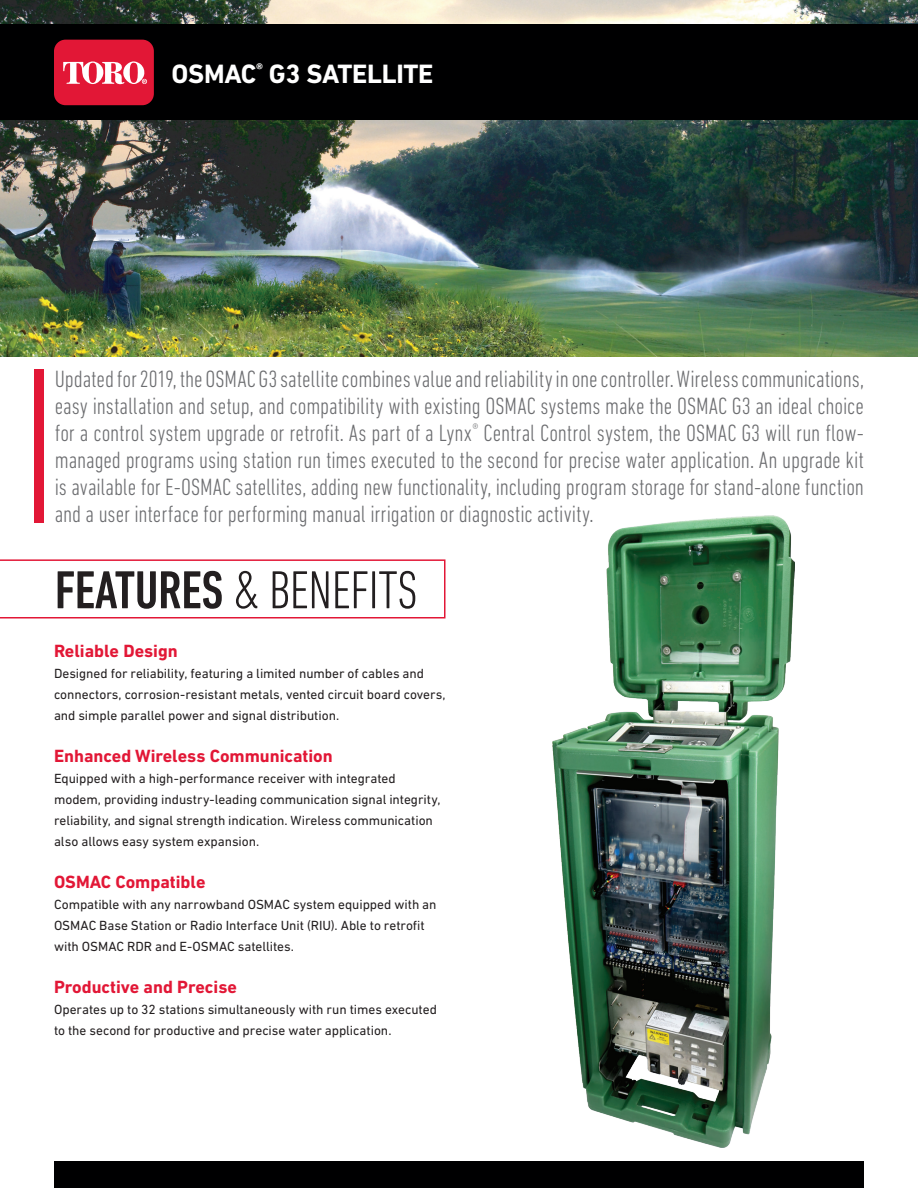
<style>
.page{position:relative;width:918px;height:1188px;background:#fff}
.page>*{position:absolute;margin:0;border:0;box-sizing:border-box;transform-origin:0 0}
.t1{font:300 condensed 54.3px "DIN Next LT Pro";letter-spacing:-.01em;color:#231f20}
.t2{font:700 27px "DIN Next LT Pro";letter-spacing:-.01em;color:#fff}
.t3{font:300 condensed 24px/27px "DIN Next LT Pro";letter-spacing:-.005em;color:#6c6d70;text-align:justify}
.t4{font:700 18px "DIN Next LT Pro";color:#e21736}
.t5{font:13.5px/21px "DIN Next LT Pro";letter-spacing:-.005em;color:#231f20}
.s1{font-weight:500}
</style>
<div class="page">
<img style="left:553px;top:515px;width:241px;height:632px">
<div style="left:54px;top:1162px;width:810px;height:26px;background:#000001"></div>
<img style="left:0;top:0;width:918px;height:357px">
<div style="left:34px;top:369px;width:10px;height:153px;background:#e21736"></div>
<svg style="left:0;top:559px;width:446px;height:60px"></svg>
<div style="left:0;top:25px;width:918px;height:95px;background:#000001"></div>
<div style="left:54px;top:40px;width:100px;height:65px;background:#e21736;border-radius:12px"></div>
<svg style="left:63px;top:61px;width:84px;height:23px"></svg>
<p class="t2" style="left:172px;top:58px;width:263px">OSMAC<sup>®</sup> G3 SATELLITE</p>
<p class="t3" style="left:55px;top:365px;width:811px">Updated for 2019, the OSMAC G3 satellite combines value and reliability in one controller. Wireless communications, easy installation and setup, and compatibility with existing OSMAC systems make the OSMAC G3 an ideal choice for a control system upgrade or retrofit. As part of a Lynx<sup>®</sup> Central Control system, the OSMAC G3 will run flow&shy;managed programs using station run times executed to the second for precise water application. An upgrade kit is available for E-OSMAC satellites, adding new functionality, including program storage for stand-alone function and a user interface for performing manual irrigation or diagnostic activity.</p>
<p class="t1" style="left:55px;top:559px;width:364px"><span class="s1">FEATURES</span> &amp; BENEFITS</p>
<p class="t4" style="left:54px;top:640px;width:125px">Reliable Design</p>
<p class="t5" style="left:54px;top:663px;width:393px">Designed for reliability, featuring a limited number of cables and connectors, corrosion-resistant metals, vented circuit board covers, and simple parallel power and signal distribution.</p>
<p class="t4" style="left:54px;top:745px;width:280px">Enhanced Wireless Communication</p>
<p class="t5" style="left:54px;top:768px;width:388px">Equipped with a high-performance receiver with integrated modem, providing industry-leading communication signal integrity, reliability, and signal strength indication. Wireless communication also allows easy system expansion.</p>
<p class="t4" style="left:54px;top:871px;width:153px">OSMAC Compatible</p>
<p class="t5" style="left:54px;top:894px;width:384px">Compatible with any narrowband OSMAC system equipped with an<br>OSMAC Base Station or Radio Interface Unit (RIU). Able to retrofit with OSMAC RDR and E-OSMAC satellites.</p>
<p class="t4" style="left:54px;top:976px;width:185px">Productive and Precise</p>
<p class="t5" style="left:54px;top:999px;width:385px">Operates up to 32 stations simultaneously with run times executed to the second for productive and precise water application.</p>
</div>
